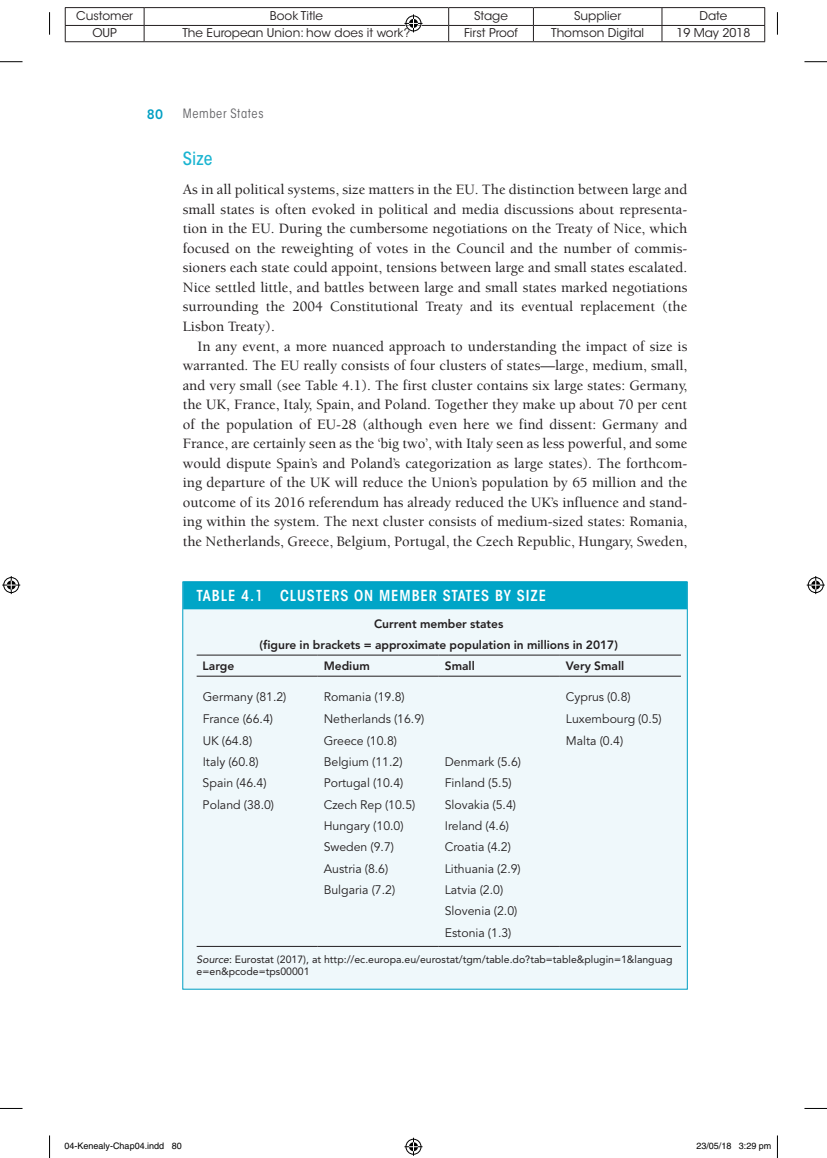
<style>
.page{position:relative;width:827px;height:1158px;background:#fff}
.page>*{position:absolute;margin:0;border:0;box-sizing:border-box;transform-origin:0 0}
.t1{font:500 condensed 18px "ITC Avant Garde Std";color:#1ab4d1}
.t2{font:600 condensed 15px "ITC Avant Garde Std";letter-spacing:.06em;color:#fff}
.t3{font:500 14.7px/19.5px "Berkeley Std";color:#231f20;text-align:justify}
.t4{font:800 13.5px "Avenir LT Std";color:#009fc3}
.t5{font:condensed 12.75px "ITC Avant Garde Std";letter-spacing:.05em;color:#636366}
.t6{font:12.3px/21.8px "Avenir LT Std";color:#231f20}
.t7{font:12px "ITC Avant Garde Std";color:#231f20}
.t8{font:800 12px/21px "Avenir LT Std";color:#231f20;text-align:center}
.t9{font:10.5px/12.8px "Avenir LT Std";color:#231f20}
.t10{font:9px "Helvetica";color:#000}
.s1{font-style:italic}
</style>
<div class="page">
<hr style="left:65px;top:7px;width:79px;height:1px;background:#231f20">
<hr style="left:144px;top:7px;width:304px;height:1px;background:#231f20">
<hr style="left:448px;top:7px;width:85px;height:1px;background:#231f20">
<hr style="left:533px;top:7px;width:128px;height:1px;background:#231f20">
<hr style="left:661px;top:7px;width:103px;height:1px;background:#231f20">
<hr style="left:65px;top:25px;width:79px;height:1px;background:#231f20">
<svg style="left:65px;top:8px;width:1px;height:33px"></svg>
<hr style="left:144px;top:25px;width:304px;height:1px;background:#231f20">
<svg style="left:144px;top:8px;width:1px;height:33px"></svg>
<hr style="left:448px;top:25px;width:85px;height:1px;background:#231f20">
<svg style="left:448px;top:8px;width:1px;height:33px"></svg>
<hr style="left:533px;top:25px;width:128px;height:1px;background:#231f20">
<svg style="left:532px;top:8px;width:1px;height:33px"></svg>
<hr style="left:661px;top:25px;width:103px;height:1px;background:#231f20">
<svg style="left:661px;top:8px;width:1px;height:33px"></svg>
<svg style="left:764px;top:8px;width:1px;height:33px"></svg>
<hr style="left:65px;top:41px;width:79px;height:1px;background:#231f20">
<hr style="left:144px;top:41px;width:304px;height:1px;background:#231f20">
<hr style="left:448px;top:41px;width:85px;height:1px;background:#231f20">
<hr style="left:533px;top:41px;width:128px;height:1px;background:#231f20">
<hr style="left:661px;top:41px;width:103px;height:1px;background:#231f20">
<div style="left:183px;top:581px;width:504px;height:407px;background:#eff8fb"></div>
<div style="left:183px;top:581px;width:503px;height:28px;background:#00a5c7"></div>
<hr style="left:196px;top:654px;width:121px;height:1px;background:#231f20">
<hr style="left:317px;top:654px;width:121px;height:1px;background:#231f20">
<hr style="left:438px;top:654px;width:121px;height:1px;background:#231f20">
<hr style="left:559px;top:654px;width:121px;height:1px;background:#231f20">
<hr style="left:196px;top:675px;width:121px;height:1px;background:#231f20">
<hr style="left:317px;top:675px;width:121px;height:1px;background:#231f20">
<hr style="left:438px;top:675px;width:121px;height:1px;background:#231f20">
<hr style="left:559px;top:675px;width:121px;height:1px;background:#231f20">
<hr style="left:196px;top:945px;width:121px;height:1px;background:#231f20">
<hr style="left:317px;top:945px;width:121px;height:1px;background:#231f20">
<hr style="left:438px;top:945px;width:121px;height:1px;background:#231f20">
<hr style="left:559px;top:945px;width:121px;height:1px;background:#231f20">
<svg style="left:0;top:61px;width:22px;height:1px"></svg>
<svg style="left:804px;top:61px;width:22px;height:1px"></svg>
<svg style="left:49px;top:12px;width:1px;height:23px"></svg>
<svg style="left:49px;top:1135px;width:1px;height:22px"></svg>
<svg style="left:776px;top:12px;width:1px;height:22px"></svg>
<svg style="left:404px;top:14px;width:18px;height:18px"></svg>
<svg style="left:404px;top:1137px;width:18px;height:18px"></svg>
<svg style="left:2px;top:576px;width:18px;height:18px"></svg>
<svg style="left:806px;top:576px;width:18px;height:18px"></svg>
<svg style="left:776px;top:1136px;width:1px;height:21px"></svg>
<p class="t7" style="left:76px;top:8px;width:58px">Customer</p>
<p class="t7" style="left:270px;top:8px;width:54px">Book Title</p>
<p class="t7" style="left:474px;top:8px;width:35px">Stage</p>
<p class="t7" style="left:573px;top:8px;width:49px">Supplier</p>
<p class="t7" style="left:699px;top:8px;width:29px">Date</p>
<p class="t7" style="left:92px;top:26px;width:26px">OUP</p>
<p class="t7" style="left:182px;top:26px;width:229px">The European Union: how does it work?</p>
<p class="t7" style="left:464px;top:26px;width:55px">First Proof</p>
<p class="t7" style="left:551px;top:26px;width:94px">Thomson Digital</p>
<p class="t7" style="left:676px;top:26px;width:75px">19 May 2018</p>
<p class="t4" style="left:147px;top:107px;width:18px">80</p>
<p class="t5" style="left:183px;top:106px;width:82px">Member States</p>
<p class="t1" style="left:183px;top:147px;width:31px">Size</p>
<p class="t3" style="left:183px;top:180px;width:506px">As in all political systems, size matters in the EU. The distinction between large and small states is often evoked in political and media discussions about representa&shy;tion in the EU. During the cumbersome negotiations on the Treaty of Nice, which focused on the reweighting of votes in the Council and the number of commis&shy;sioners each state could appoint, tensions between large and small states escalated.<br>Nice settled little, and battles between large and small states marked negotiations surrounding the 2004 Constitutional Treaty and its eventual replacement (the Lisbon Treaty).</p>
<p class="t3" style="left:183px;top:336px;width:506px;text-indent:15px">In any event, a more nuanced approach to understanding the impact of size is warranted. The EU really consists of four clusters of states—large, medium, small, and very small (see Table 4.1). The first cluster contains six large states: Germany, the UK, France, Italy, Spain, and Poland. Together they make up about 70 per cent of the population of EU-28 (although even here we find dissent: Germany and France, are certainly seen as the ‘big two’, with Italy seen as less powerful, and some would dispute Spain’s and Poland’s categorization as large states). The forthcom&shy;ing departure of the UK will reduce the Union’s population by 65 million and the outcome of its 2016 referendum has already reduced the UK’s influence and stand&shy;ing within the system. The next cluster consists of medium-sized states: Romania, the Netherlands, Greece, Belgium, Portugal, the Czech Republic, Hungary, Sweden,</p>
<p class="t2" style="left:196px;top:586px;width:351px">TABLE 4.1 CLUSTERS ON MEMBER STATES BY SIZE</p>
<p class="t8" style="left:259px;top:613px;width:359px">Current member states<br>(figure in brackets = approximate population in millions in 2017)</p>
<p class="t8" style="left:202px;top:655px;width:33px">Large</p>
<p class="t8" style="left:323px;top:655px;width:48px">Medium</p>
<p class="t8" style="left:444px;top:655px;width:32px">Small</p>
<p class="t8" style="left:565px;top:655px;width:60px">Very Small</p>
<p class="t6" style="left:202px;top:685px;width:85px">Germany (81.2)</p>
<p class="t6" style="left:323px;top:685px;width:83px">Romania (19.8)</p>
<p class="t6" style="left:565px;top:685px;width:66px">Cyprus (0.8)</p>
<p class="t6" style="left:202px;top:708px;width:72px">France (66.4)</p>
<p class="t6" style="left:323px;top:708px;width:102px">Netherlands (16.9)</p>
<p class="t6" style="left:565px;top:708px;width:97px">Luxembourg (0.5)</p>
<p class="t6" style="left:202px;top:729px;width:51px">UK (64.8)</p>
<p class="t6" style="left:323px;top:729px;width:75px">Greece (10.8)</p>
<p class="t6" style="left:565px;top:729px;width:59px">Malta (0.4)</p>
<p class="t6" style="left:202px;top:751px;width:58px">Italy (60.8)</p>
<p class="t6" style="left:323px;top:751px;width:80px">Belgium (11.2)</p>
<p class="t6" style="left:444px;top:751px;width:78px">Denmark (5.6)</p>
<p class="t6" style="left:202px;top:772px;width:65px">Spain (46.4)</p>
<p class="t6" style="left:323px;top:772px;width:81px">Portugal (10.4)</p>
<p class="t6" style="left:444px;top:772px;width:68px">Finland (5.5)</p>
<p class="t6" style="left:202px;top:793px;width:73px">Poland (38.0)</p>
<p class="t6" style="left:323px;top:793px;width:93px">Czech Rep (10.5)</p>
<p class="t6" style="left:444px;top:793px;width:73px">Slovakia (5.4)</p>
<p class="t6" style="left:323px;top:815px;width:81px">Hungary (10.0)</p>
<p class="t6" style="left:444px;top:815px;width:66px">Ireland (4.6)</p>
<p class="t6" style="left:323px;top:836px;width:72px">Sweden (9.7)</p>
<p class="t6" style="left:444px;top:836px;width:68px">Croatia (4.2)</p>
<p class="t6" style="left:323px;top:857px;width:66px">Austria (8.6)</p>
<p class="t6" style="left:444px;top:857px;width:77px">Lithuania (2.9)</p>
<p class="t6" style="left:323px;top:878px;width:73px">Bulgaria (7.2)</p>
<p class="t6" style="left:444px;top:878px;width:74px">Latvia (2.0)<br>Slovenia (2.0)<br>Estonia (1.3)</p>
<p class="t9" style="left:196px;top:952px;width:477px"><span class="s1">Source</span>: Eurostat (2017), at http://ec.europa.eu/eurostat/tgm/table.do?tab=table&amp;plugin=1&amp;languag e=en&amp;pcode=tps00001</p>
<p class="t10" style="left:64px;top:1140px;width:119px">04-Kenealy-Chap04.indd 80</p>
<p class="t10" style="left:696px;top:1140px;width:77px">23/05/18 3:29 pm</p>
</div>
